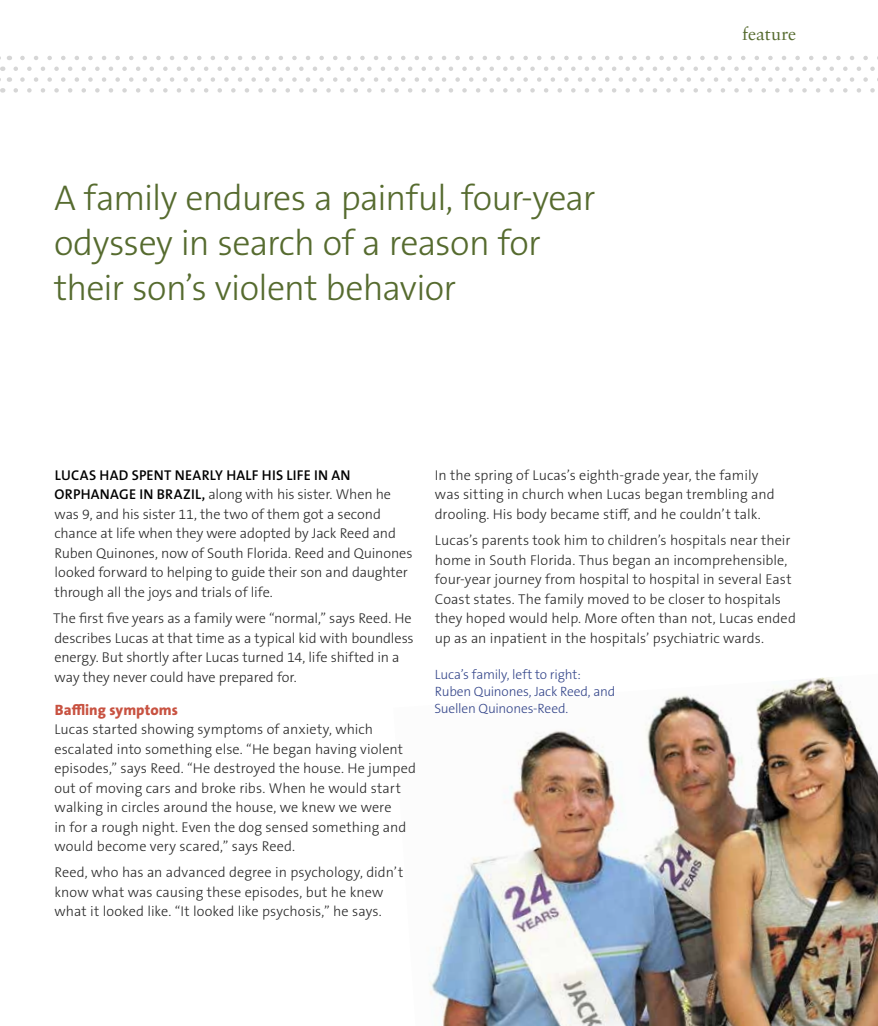
<style>
.page{position:relative;width:878px;height:1026px;background:#fff}
.page>*{position:absolute;margin:0;border:0;box-sizing:border-box;transform-origin:0 0}
.t1{font:300 36px/45px "The Sans B W3";letter-spacing:-.02em;color:#566b2f}
.t2{font:18px "Sabon";color:#566b2f}
.t3{font:800 15px "The Sans B W8";letter-spacing:.005em;color:#c85241}
.t4{font:300 14.25px/19.5px "The Sans B W3";color:#292929}
.t5{font:600 14.25px "The Sans B W6";letter-spacing:.015em;color:#000}
.t6{font:300 13.5px/17.2px "The Sans B W3";letter-spacing:-.01em;color:#36478b}
.s1{font-family:"The Sans B W6";font-weight:600;color:#000}
</style>
<div class="page">
<img style="left:430px;top:677px;width:448px;height:349px">
<svg style="left:22px;top:56px;width:856px;height:4px"></svg>
<svg style="left:16px;top:67px;width:859px;height:4px"></svg>
<svg style="left:22px;top:77px;width:856px;height:5px"></svg>
<svg style="left:16px;top:88px;width:859px;height:5px"></svg>
<h1 class="t1" style="left:54px;top:176px;width:543px">A family endures a painful, four-year odyssey in search of a reason for their son’s violent behavior</h1>
<p class="t2" style="left:742px;top:23px;width:55px">feature</p>
<p class="t5" style="left:55px;top:466px;width:297px">LUCAS HAD SPENT NEARLY HALF HIS LIFE IN AN</p>
<p class="t4" style="left:54px;top:485px;width:360px"><span class="s1">ORPHANAGE IN BRAZIL,</span> along with his sister. When he was 9, and his sister 11, the two of them got a second chance at life when they were adopted by Jack Reed and Ruben Quinones, now of South Florida. Reed and Quinones looked forward to helping to guide their son and daughter through all the joys and trials of life.</p>
<p class="t4" style="left:53px;top:609px;width:362px">The first five years as a family were “normal,” says Reed. He describes Lucas at that time as a typical kid with boundless energy. But shortly after Lucas turned 14, life shifted in a way they never could have prepared for.</p>
<p class="t3" style="left:55px;top:700px;width:125px">Baffling symptoms</p>
<p class="t4" style="left:54px;top:720px;width:363px">Lucas started showing symptoms of anxiety, which escalated into something else. “He began having violent episodes,” says Reed. “He destroyed the house. He jumped out of moving cars and broke ribs. When he would start walking in circles around the house, we knew we were<br>in for a rough night. Even the dog sensed something and would become very scared,” says Reed.</p>
<p class="t4" style="left:54px;top:863px;width:350px">Reed, who has an advanced degree in psychology, didn’t know what was causing these episodes, but he knew what it looked like. “It looked like psychosis,” he says.</p>
<p class="t4" style="left:435px;top:465px;width:341px">In the spring of Lucas’s eighth-grade year, the family was sitting in church when Lucas began trembling and drooling. His body became stiff, and he couldn’t talk.</p>
<p class="t4" style="left:434px;top:531px;width:363px">Lucas’s parents took him to children’s hospitals near their home in South Florida. Thus began an incomprehensible, four-year journey from hospital to hospital in several East Coast states. The family moved to be closer to hospitals they hoped would help. More often than not, Lucas ended up as an inpatient in the hospitals’ psychiatric wards.</p>
<p class="t6" style="left:434px;top:666px;width:182px">Luca’s family, left to right:<br>Ruben Quinones, Jack Reed, and<br>Suellen Quinones-Reed.</p>
</div>
